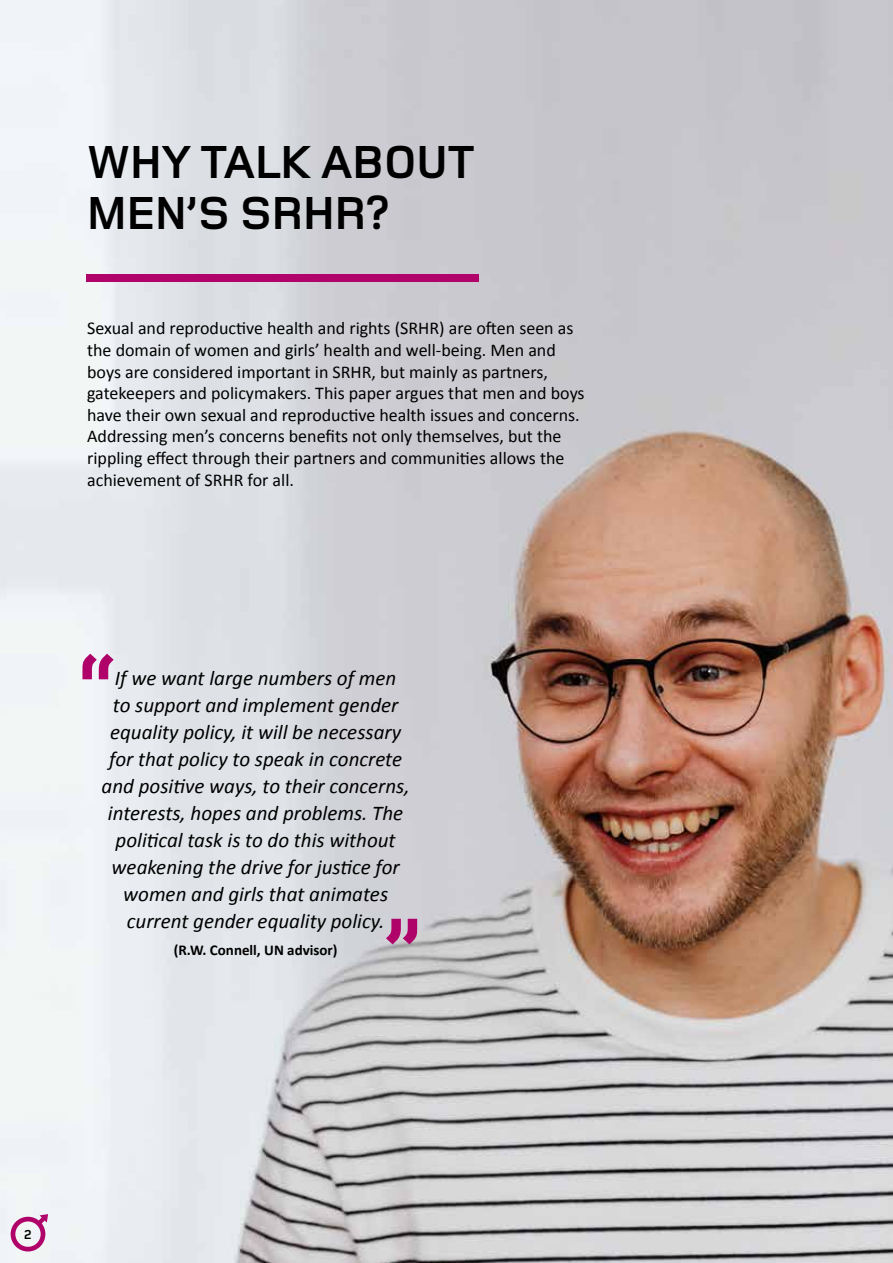
<style>
.page{position:relative;width:893px;height:1263px;background:#fff}
.page>*{position:absolute;margin:0;border:0;box-sizing:border-box;transform-origin:0 0}
.t1{font:700 90px "Foundry Monoline";color:#b0036a}
.t2{font:700 48px/51px "Foundry Monoline";color:#000}
.t3{font:italic 21px/27px "Calibri";color:#000;text-align:center}
.t4{font:18px/21.6px "Calibri";color:#000}
.t5{font:700 15px "Calibri";color:#000}
.t6{font:700 13.5px "Foundry Monoline";color:#000}
</style>
<div class="page">
<img style="left:0;top:0;width:893px;height:1263px">
<div style="left:86px;top:274px;width:392px;height:8px;background:#b0046a"></div>
<svg style="left:9px;top:1214px;width:39px;height:39px"></svg>
<h2 class="t2" style="left:87px;top:137px;width:389px">WHY TALK ABOUT<br>MEN’S SRHR?</h2>
<p class="t4" style="left:87px;top:317px;width:499px">Sexual and reproductive health and rights (SRHR) are often seen as the domain of women and girls’ health and well-being. Men and boys are considered important in SRHR, but mainly as partners, gatekeepers and policymakers. This paper argues that men and boys have their own sexual and reproductive health issues and concerns.<br>Addressing men’s concerns benefits not only themselves, but the rippling effect through their partners and communities allows the achievement of SRHR for all.</p>
<h1 class="t1" style="left:77px;top:637px;width:39px">“</h1>
<p class="t3" style="left:102px;top:664px;width:310px">If we want large numbers of men<br>to support and implement gender equality policy, it will be necessary for that policy to speak in concrete and positive ways, to their concerns, interests, hopes and problems. The political task is to do this without weakening the drive for justice for women and girls that animates current gender equality policy.</p>
<p class="t5" style="left:174px;top:940px;width:165px">(R.W. Connell, UN advisor)</p>
<h1 class="t1" style="left:423px;top:961px;width:39px;rotate:-180deg">“</h1>
<p class="t6" style="left:24px;top:1227px;width:9px">2</p>
<p class="t6" style="left:22px;top:1228px;width:9px">2</p>
</div>
